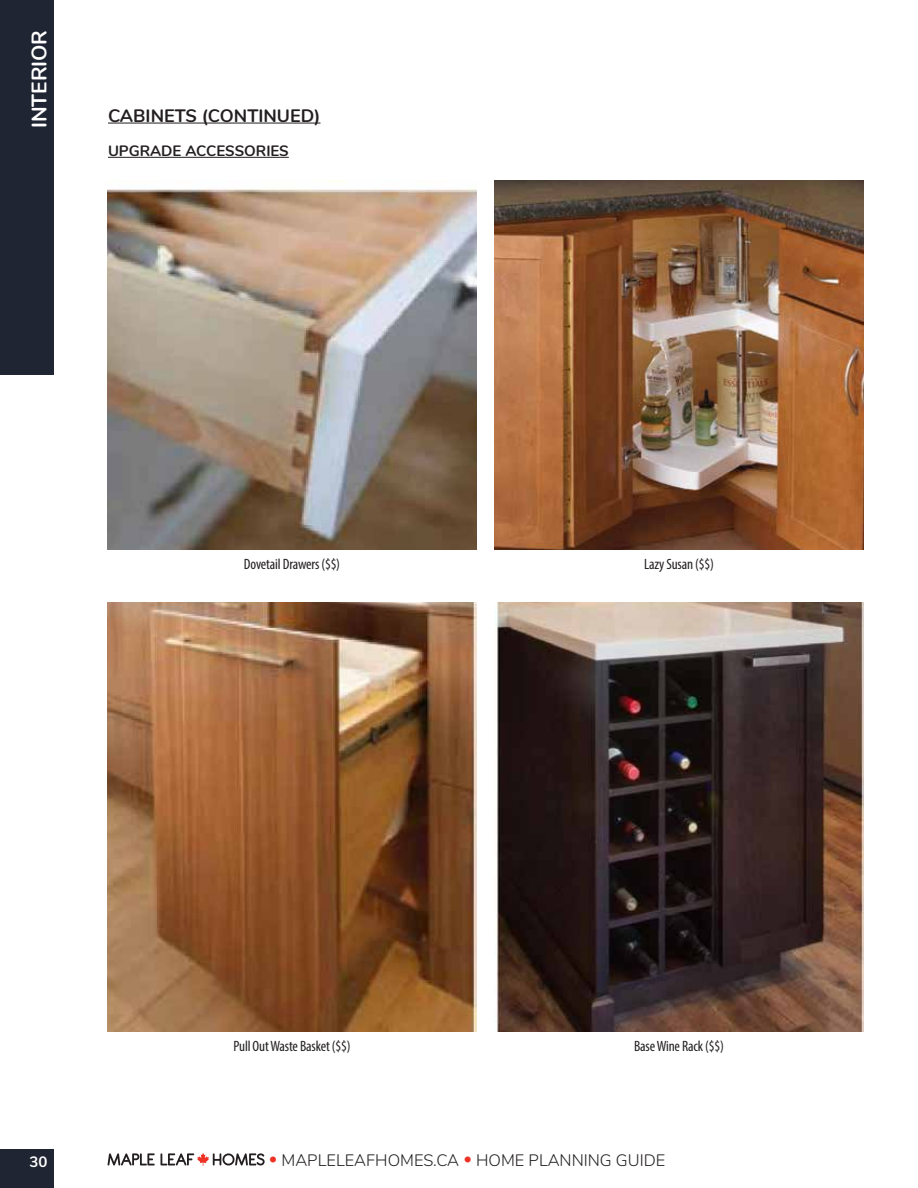
<style>
.page{position:relative;width:918px;height:1188px;background:#fff}
.page>*{position:absolute;margin:0;border:0;box-sizing:border-box;transform-origin:0 0}
.t1{font:700 21px "Nunito";color:#fff}
.t2{font:700 18px "Nunito";color:#231f20}
.t3{font:300 16.5px "Nunito";color:#231f20}
.t4{font:condensed 15px "Myriad Pro";letter-spacing:-.01em;color:#231f20}
.t5{font:700 15px "Nunito";color:#231f20}
.t6{font:700 15px "Nunito";color:#fff}
.s1{color:#ee3124}
</style>
<div class="page">
<hr style="left:108px;top:123px;width:213px;height:1px;background:#231f20">
<hr style="left:108px;top:157px;width:181px;height:1px;background:#231f20">
<img style="left:108px;top:181px;width:369px;height:369px">
<img style="left:495px;top:181px;width:369px;height:369px">
<img style="left:108px;top:603px;width:369px;height:429px">
<img style="left:495px;top:603px;width:369px;height:429px">
<div style="left:0;top:1149px;width:54px;height:39px;background:#1f2532"></div>
<div style="left:0;top:0;width:54px;height:375px;background:#1f2532"></div>
<svg style="left:108px;top:1153px;width:157px;height:13px"></svg>
<h1 class="t1" style="left:24px;top:128px;width:100px;rotate:-90deg">INTERIOR</h1>
<p class="t2" style="left:108px;top:102px;width:214px">CABINETS (CONTINUED)</p>
<p class="t5" style="left:108px;top:140px;width:182px">UPGRADE ACCESSORIES</p>
<p class="t4" style="left:244px;top:555px;width:98px">Dovetail Drawers ($$)</p>
<p class="t4" style="left:644px;top:555px;width:71px">Lazy Susan ($$)</p>
<p class="t6" style="left:30px;top:1151px;width:19px">30</p>
<p class="t4" style="left:234px;top:1037px;width:119px">Pull Out Waste Basket ($$)</p>
<p class="t4" style="left:634px;top:1037px;width:91px">Base Wine Rack ($$)</p>
<p class="t3" style="left:269px;top:1148px;width:398px"><span class="s1">•</span> MAPLELEAFHOMES.CA <span class="s1">•</span> HOME PLANNING GUIDE</p>
</div>
